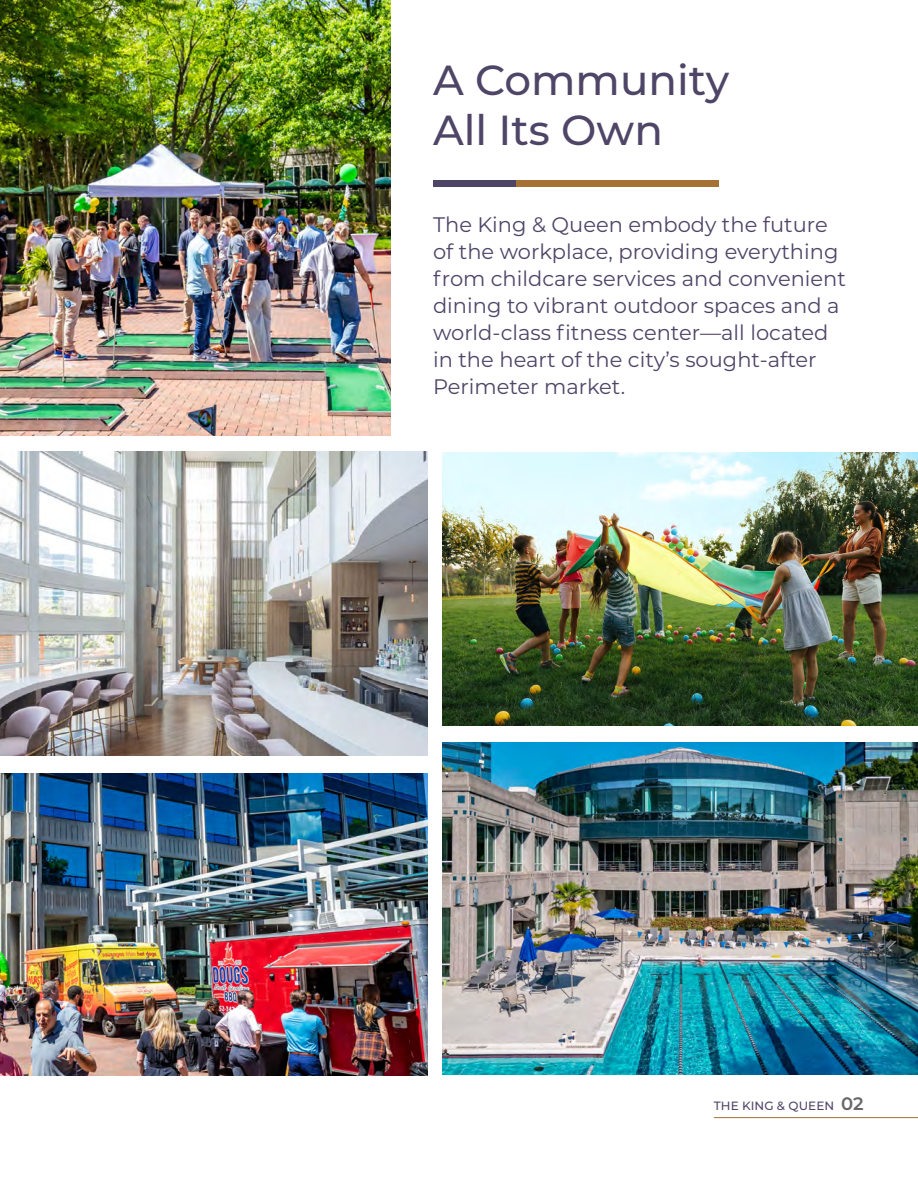
<style>
.page{position:relative;width:918px;height:1188px;background:#fff}
.page>*{position:absolute;margin:0;border:0;box-sizing:border-box;transform-origin:0 0}
.t1{font:500 42px/50.8px "Montserrat";color:#4f4567}
.t2{font:21px/27px "Montserrat";color:#4f4567}
.t3{font:500 12px "Montserrat";letter-spacing:.005em;color:#4f4567}
.s1{font-weight:600;font-size:18px;color:#666768}
</style>
<div class="page">
<img style="left:442px;top:452px;width:476px;height:274px">
<img style="left:0;top:0;width:390px;height:436px">
<div style="left:515px;top:180px;width:204px;height:7px;background:#a57135"></div>
<div style="left:433px;top:180px;width:82px;height:7px;background:#4e4466"></div>
<img style="left:442px;top:742px;width:476px;height:332px">
<img style="left:0;top:773px;width:428px;height:303px">
<img style="left:0;top:451px;width:428px;height:305px">
<hr style="left:714px;top:1117px;width:204px;height:1px;background:#a57234">
<h1 class="t1" style="left:433px;top:53px;width:298px">A Community<br>All Its Own</h1>
<p class="t2" style="left:433px;top:210px;width:414px">The King &amp; Queen embody the future of the workplace, providing everything from childcare services and convenient dining to vibrant outdoor spaces and a world-class fitness center—all located in the heart of the city’s sought-after Perimeter market.</p>
<p class="t3" style="left:714px;top:1097px;width:151px">THE KING &amp; QUEEN <span class="s1">02</span></p>
</div>
